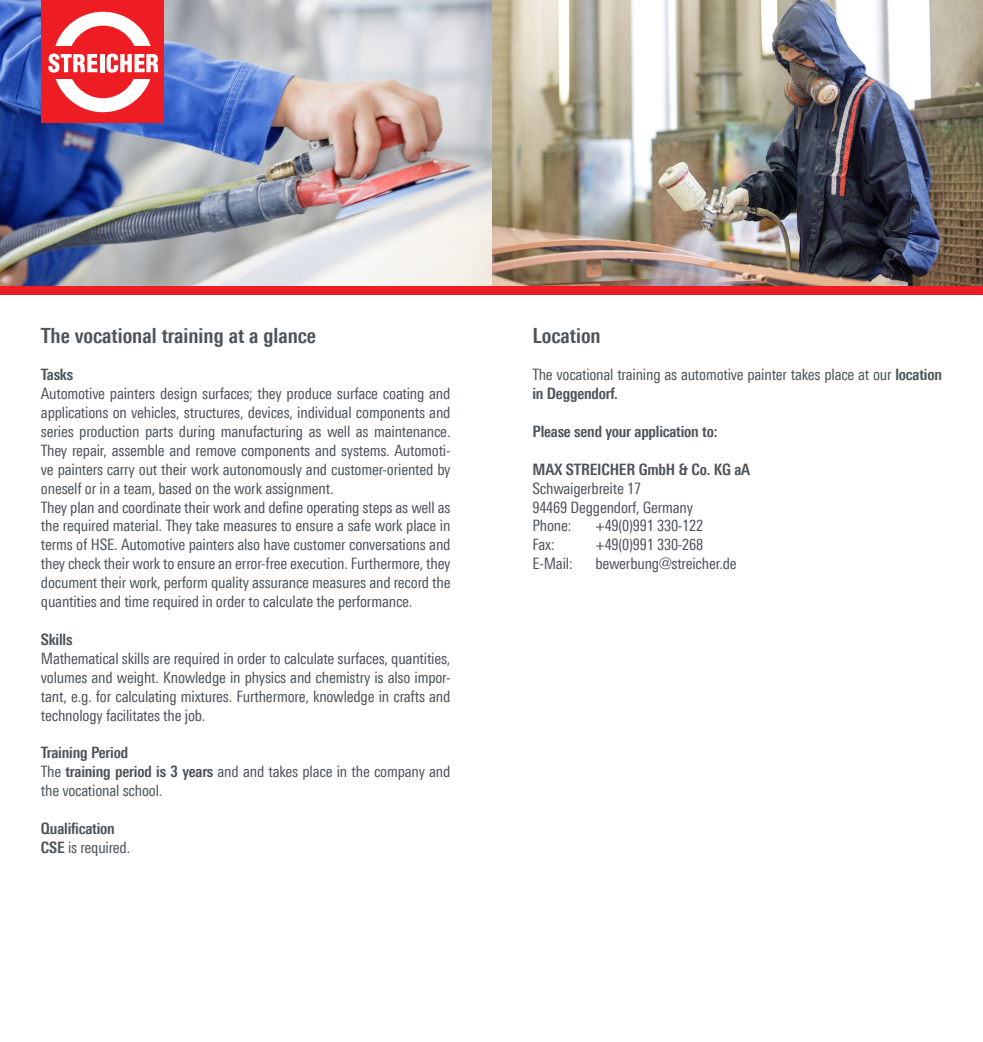
<style>
.page{position:relative;width:983px;height:1042px;background:#fff}
.page>*{position:absolute;margin:0;border:0;box-sizing:border-box;transform-origin:0 0}
.t1{font:700 condensed 21px "Univers Next Pro";color:#4d545a}
.Fließtext{font:15.75px/18.9px "Linotype Univers 420 Cn";letter-spacing:-.01em;color:#4d545a;text-align:justify}
.Fließtext-2{font:700 condensed 15.75px "Univers Next Pro";letter-spacing:-.01em;color:#4d545a}
.s1{font-family:"Univers Next Pro";font-weight:700;font-stretch:condensed}
</style>
<div class="page">
<img style="left:0;top:0;width:982px;height:286px">
<div style="left:41px;top:0;width:123px;height:123px;background:#ee1d23"></div>
<div style="left:53px;top:12px;width:100px;height:100px;background:#fff;border-radius:50%"></div>
<div style="left:68px;top:26px;width:70px;height:72px;background:#ee1d23;border-radius:50%"></div>
<div style="left:45px;top:46px;width:117px;height:33px;background:#ee1d23"></div>
<svg style="left:48px;top:54px;width:49px;height:19px"></svg>
<hr style="left:100px;top:54px;width:4px;height:18px;background:#fff">
<svg style="left:106px;top:54px;width:52px;height:19px"></svg>
<div style="left:0;top:286px;width:982px;height:9px;background:#ee1d23"></div>
<p class="t1" style="left:41px;top:323px;width:277px">The vocational training at a glance</p>
<p class="Fließtext-2" style="left:41px;top:365px;width:34px">Tasks</p>
<p class="Fließtext" style="left:41px;top:384px;width:411px">Automotive painters design surfaces; they produce surface coating and applications on vehicles, structures, devices, individual components and series production parts during manufacturing as well as maintenance.<br>They repair, assemble and remove components and systems. Automoti&shy;ve painters carry out their work autonomously and customer-oriented by oneself or in a team, based on the work assignment.</p>
<p class="Fließtext" style="left:41px;top:497px;width:411px">They plan and coordinate their work and define operating steps as well as the required material. They take measures to ensure a safe work place in terms of HSE. Automotive painters also have customer conversations and they check their work to ensure an error-free execution. Furthermore, they document their work, perform quality assurance measures and record the quantities and time required in order to calculate the performance.</p>
<p class="Fließtext-2" style="left:41px;top:630px;width:33px">Skills</p>
<p class="Fließtext" style="left:41px;top:648px;width:411px">Mathematical skills are required in order to calculate surfaces, quantities, volumes and weight. Knowledge in physics and chemistry is also impor&shy;tant, e.g. for calculating mixtures. Furthermore, knowledge in crafts and technology facilitates the job.</p>
<p class="Fließtext-2" style="left:41px;top:743px;width:89px">Training Period</p>
<p class="Fließtext" style="left:41px;top:762px;width:411px">The <span class="s1">training period is 3 years</span> and and takes place in the company and the vocational school.</p>
<p class="Fließtext-2" style="left:41px;top:819px;width:75px">Qualification</p>
<p class="Fließtext" style="left:41px;top:837px;width:91px"><span class="s1">CSE</span> is required.</p>
<p class="t1" style="left:532px;top:323px;width:70px">Location</p>
<p class="Fließtext" style="left:532px;top:365px;width:411px">The vocational training as automotive painter takes place at our <span class="s1">location in Deggendorf.</span></p>
<p class="Fließtext-2" style="left:532px;top:422px;width:186px">Please send your application to:</p>
<p class="Fließtext-2" style="left:532px;top:460px;width:219px">MAX STREICHER GmbH &amp; Co. KG aA</p>
<p class="Fließtext" style="left:532px;top:478px;width:110px">Schwaigerbreite 17</p>
<p class="Fließtext" style="left:532px;top:497px;width:162px">94469 Deggendorf, Germany</p>
<p class="Fließtext" style="left:532px;top:516px;width:40px">Phone:</p>
<p class="Fließtext" style="left:595px;top:516px;width:109px">+49(0)991 330-122</p>
<p class="Fließtext" style="left:532px;top:535px;width:24px">Fax:</p>
<p class="Fließtext" style="left:595px;top:535px;width:109px">+49(0)991 330-268</p>
<p class="Fließtext" style="left:532px;top:554px;width:42px">E-Mail:</p>
<p class="Fließtext" style="left:595px;top:554px;width:143px">bewerbung@streicher.de</p>
</div>
